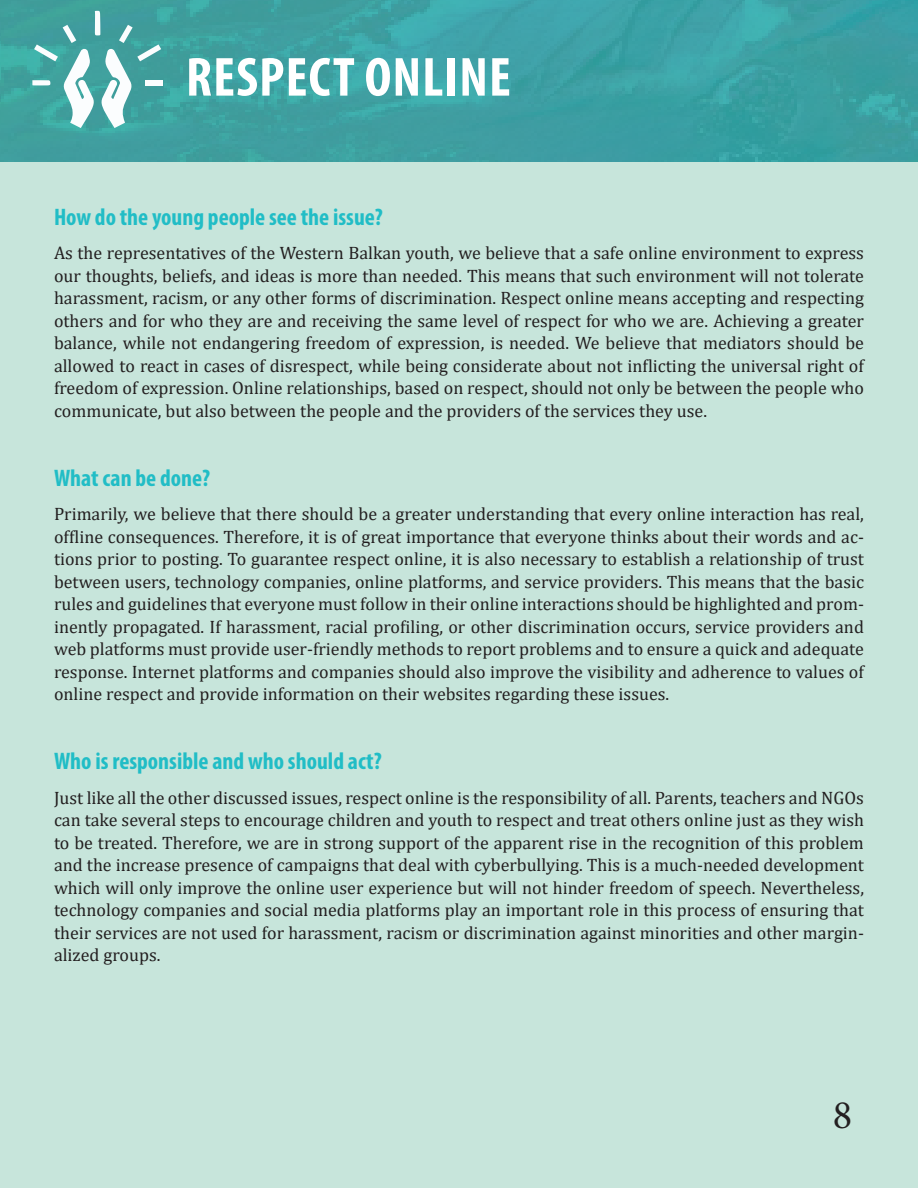
<style>
.page{position:relative;width:918px;height:1188px;background:#c1e3d7}
.page>*{position:absolute;margin:0;border:0;box-sizing:border-box;transform-origin:0 0}
.Page_Header_-_Black{font:700 condensed 55.5px "Myriad Pro";letter-spacing:.02em;color:#fff}
.t1{font:40.5px "Minion Pro";color:#231f20}
.t2{font:700 condensed 24px "Myriad Pro";color:#21bdc6}
.t3{font:18px/22.5px "Cambria";color:#231f20;text-align:justify}
</style>
<div class="page">
<img style="left:0;top:0;width:918px;height:161px">
<svg style="left:32px;top:11px;width:129px;height:117px;background:#67b4b2"></svg>
<div style="left:145px;top:80px;width:18px;height:5px;background:#fbfdfe"></div>
<p class="Page_Header_-_Black" style="left:186px;top:42px;width:326px">RESPECT ONLINE</p>
<p class="t2" style="left:54px;top:202px;width:330px">How do the young people see the issue?</p>
<p class="t3" style="left:54px;top:242px;width:812px">As the representatives of the Western Balkan youth, we believe that a safe online environment to express our thoughts, beliefs, and ideas is more than needed. This means that such environment will not tolerate harassment, racism, or any other forms of discrimination. Respect online means accepting and respecting others and for who they are and receiving the same level of respect for who we are. Achieving a greater balance, while not endangering freedom of expression, is needed. We believe that mediators should be allowed to react in cases of disrespect, while being considerate about not inflicting the universal right of freedom of expression. Online relationships, based on respect, should not only be between the people who communicate, but also between the people and the providers of the services they use.</p>
<p class="t2" style="left:54px;top:463px;width:158px">What can be done?</p>
<p class="t3" style="left:54px;top:503px;width:812px">Primarily, we believe that there should be a greater understanding that every online interaction has real, offline consequences. Therefore, it is of great importance that everyone thinks about their words and ac&shy;tions prior to posting. To guarantee respect online, it is also necessary to establish a relationship of trust between users, technology companies, online platforms, and service providers. This means that the basic rules and guidelines that everyone must follow in their online interactions should be highlighted and prom&shy;inently propagated. If harassment, racial profiling, or other discrimination occurs, service providers and web platforms must provide user-friendly methods to report problems and to ensure a quick and adequate response. Internet platforms and companies should also improve the visibility and adherence to values of online respect and provide information on their websites regarding these issues.</p>
<p class="t2" style="left:54px;top:746px;width:329px">Who is responsible and who should act?</p>
<p class="t3" style="left:54px;top:786px;width:812px">Just like all the other discussed issues, respect online is the responsibility of all. Parents, teachers and NGOs can take several steps to encourage children and youth to respect and treat others online just as they wish to be treated. Therefore, we are in strong support of the apparent rise in the recognition of this problem and the increase presence of campaigns that deal with cyberbullying. This is a much-needed development which will only improve the online user experience but will not hinder freedom of speech. Nevertheless, technology companies and social media platforms play an important role in this process of ensuring that their services are not used for harassment, racism or discrimination against minorities and other margin&shy;alized groups.</p>
<p class="t1" style="left:833px;top:1088px;width:21px">8</p>
</div>
